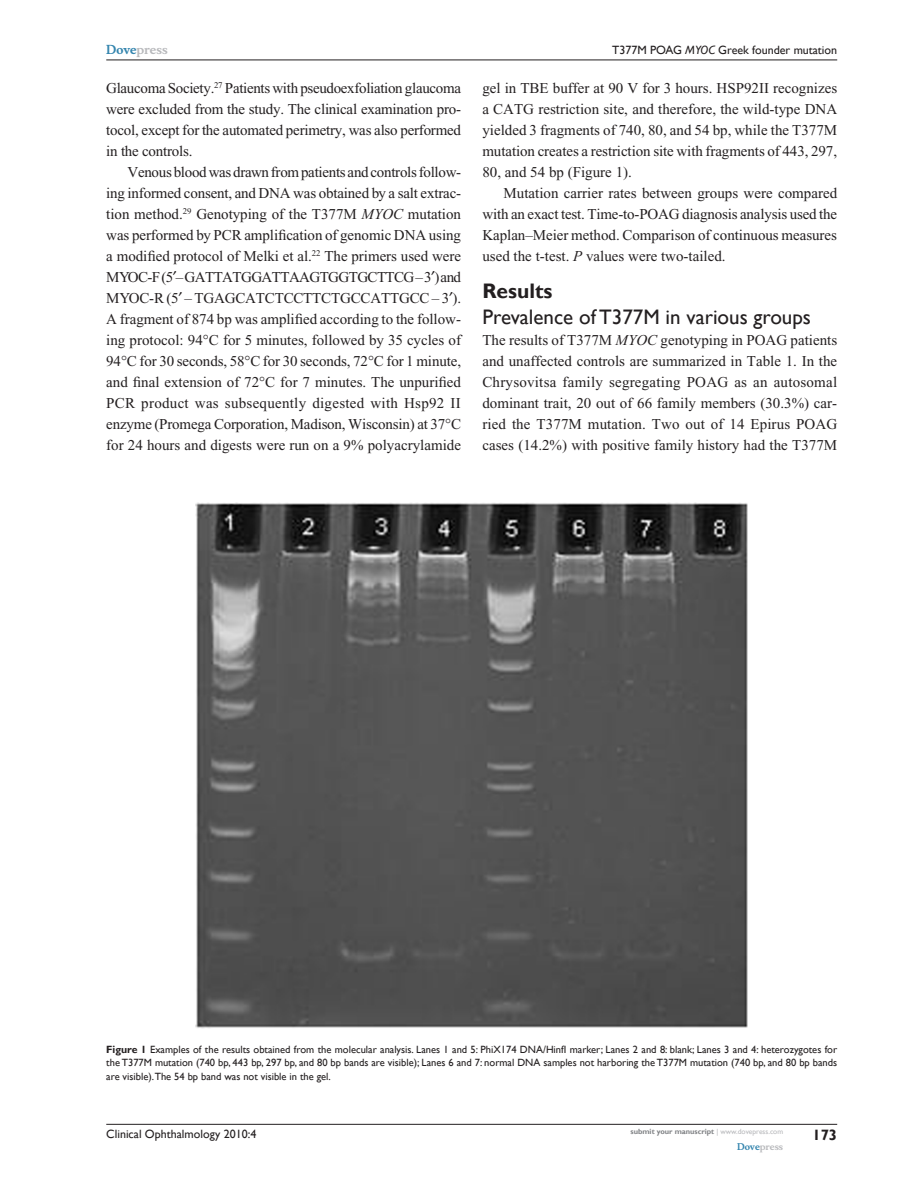
<style>
.page{position:relative;width:918px;height:1188px;background:#fff}
.page>*{position:absolute;margin:0;border:0;box-sizing:border-box;transform-origin:0 0}
.t1{font:21px "Gill Sans";color:#231f20}
.t2{font:700 21px "Gill Sans";color:#231f20}
.t3{font:15px/21px "Times New Roman";color:#231f20;text-align:justify}
.t4{font:700 15px "Gill Sans";color:#231f20}
.t5{font:12px "Gill Sans";color:#231f20}
.t6{font:700 12px "Musee";color:#b8b9bc}
.t7{font:10.5px/13.5px "Gill Sans";color:#231f20;text-align:justify}
.t8{font:700 9px "Musee";color:#b8b9bc}
.t9{font:700 7.5px "Gill Sans";color:#808285}
.s1{color:#3485ae}
.s2{font-style:italic}
.s3{font-weight:700}
.s4{font-weight:400;color:#b8b9bc}
</style>
<div class="page">
<hr style="left:106px;top:1124px;width:731px;height:1px;background:#231f20">
<hr style="left:106px;top:60px;width:731px;height:1px;background:#231f20">
<img style="left:196px;top:502px;width:552px;height:527px">
<p class="t6" style="left:106px;top:43px;width:63px"><span class="s1">Dove</span>press</p>
<p class="t5" style="left:612px;top:43px;width:227px">T377M POAG <span class="s2">MYOC</span> Greek founder mutation</p>
<p class="t3" style="left:106px;top:77px;width:356px">Glaucoma Society.<sup>27</sup> Patients with pseudoexfoliation glaucoma were excluded from the study. The clinical examination pro&shy;tocol, except for the automated perimetry, was also performed in the controls.</p>
<p class="t3" style="left:106px;top:161px;width:356px;text-indent:21px">Venous blood was drawn from patients and controls follow&shy;ing informed consent, and DNA was obtained by a salt extrac&shy;tion method.<sup>29</sup> Genotyping of the T377M <span class="s2">MYOC</span> mutation was performed by PCR amplification of genomic DNA using a modified protocol of Melki et al.<sup>22</sup> The primers used were MYOC-F (5 – GATTATGGATTAAGTGGTGCTTCG – 3 ) and MYOC-R (5 – TGAGCATCTCCTTCTGCCATTGCC – 3 ).<br>A fragment of 874 bp was amplified according to the follow&shy;ing protocol: 94 C for 5 minutes, followed by 35 cycles of 94 C for 30 seconds, 58 C for 30 seconds, 72 C for 1 minute, and final extension of 72 C for 7 minutes. The unpurified PCR product was subsequently digested with Hsp92 II enzyme (Promega Corporation, Madison, Wisconsin) at 37 C for 24 hours and digests were run on a 9% polyacrylamide</p>
<p class="t3" style="left:482px;top:77px;width:356px">gel in TBE buffer at 90 V for 3 hours. HSP92II recognizes a CATG restriction site, and therefore, the wild-type DNA yielded 3 fragments of 740, 80, and 54 bp, while the T377M mutation creates a restriction site with fragments of 443, 297, 80, and 54 bp (Figure 1).</p>
<p class="t3" style="left:482px;top:182px;width:356px;text-indent:21px">Mutation carrier rates between groups were compared with an exact test. Time-to-POAG diagnosis analysis used the Kaplan–Meier method. Comparison of continuous measures used the t-test. <span class="s2">P</span> values were two-tailed.</p>
<h1 class="t2" style="left:482px;top:279px;width:72px">Results</h1>
<h1 class="t1" style="left:482px;top:304px;width:330px">Prevalence of T377M in various groups</h1>
<p class="t3" style="left:482px;top:329px;width:356px">The results of T377M <span class="s2">MYOC</span> genotyping in POAG patients and unaffected controls are summarized in Table 1. In the Chrysovitsa family segregating POAG as an autosomal dominant trait, 20 out of 66 family members (30.3%) car&shy;ried the T377M mutation. Two out of 14 Epirus POAG cases (14.2%) with positive family history had the T377M</p>
<p class="t7" style="left:106px;top:1042px;width:732px"><span class="s3">Figure 1</span> Examples of the results obtained from the molecular analysis. Lanes 1 and 5: PhiX174 DNA/HinfI marker; Lanes 2 and 8: blank; Lanes 3 and 4: heterozygotes for the T377M mutation (740 bp, 443 bp, 297 bp, and 80 bp bands are visible); Lanes 6 and 7: normal DNA samples not harboring the T377M mutation (740 bp, and 80 bp bands are visible).The 54 bp band was not visible in the gel.</p>
<p class="t5" style="left:106px;top:1127px;width:152px">Clinical Ophthalmology 2010:4</p>
<p class="t4" style="left:812px;top:1126px;width:26px">173</p>
<p class="t9" style="left:631px;top:1127px;width:154px">submit your manuscript <span class="s4">| www.dovepress.com</span></p>
<p class="t8" style="left:737px;top:1141px;width:48px"><span class="s1">Dove</span>press</p>
</div>
